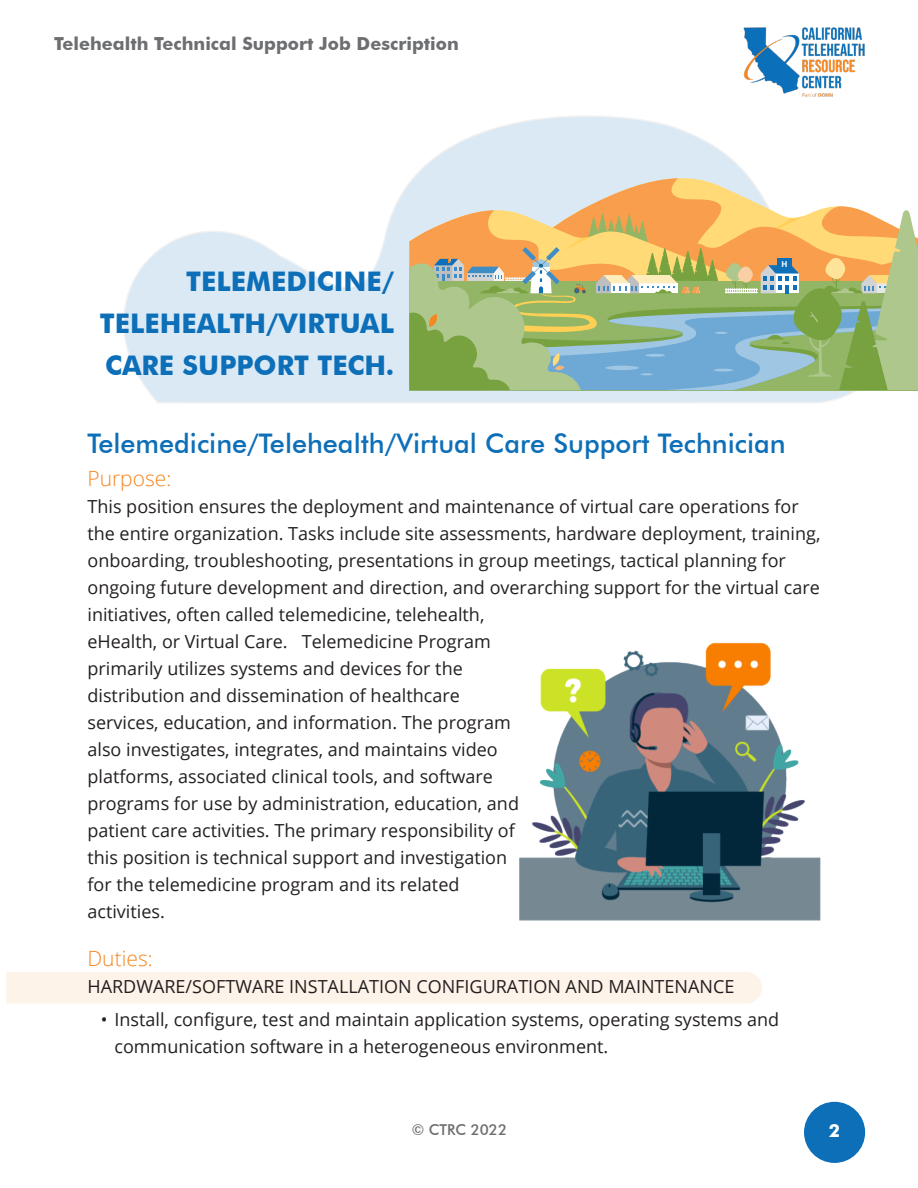
<style>
.page{position:relative;width:918px;height:1188px;background:#fff}
.page>*{position:absolute;margin:0;border:0;box-sizing:border-box;transform-origin:0 0}
.H2_Paragraph_Heading{font:500 27px "Futura BT";color:#0d6fb8}
.Interleaf_Folio_Titl{font:700 27px/42px "Futura BT";color:#0d6fb8;text-align:justify}
.Subhead{font:300 21px "Open Sans";color:#f5851f}
.Bullet_Header{font:18px/27px "Open Sans";color:#231f20}
.Header_Title{font:700 18px "Futura BT";color:#6d6e71}
.t1{font:700 18px "Futura BT";color:#fff}
.t2{font:500 15px "Futura BT";color:#6d6e71}
.t3{font:700 9.45px "Calibri";color:#fff}
</style>
<div class="page">
<svg style="left:123px;top:116px;width:769px;height:287px"></svg>
<img style="left:743px;top:27px;width:122px;height:70px">
<svg style="left:496px;top:173px;width:396px;height:5px;fill:#dbe9f4"></svg>
<svg style="left:409px;top:178px;width:509px;height:212px"></svg>
<div style="left:777px;top:258px;width:14px;height:14px;background:#0e70b8"></div>
<div style="left:804px;top:1102px;width:61px;height:61px;background:#0d6fb8;border-radius:50%"></div>
<div style="left:6px;top:972px;width:756px;height:32px;background:#fef3e9"></div>
<img style="left:519px;top:642px;width:301px;height:279px">
<p class="Header_Title" style="left:54px;top:33px;width:406px">Telehealth Technical Support Job Description</p>
<p class="Interleaf_Folio_Titl" style="left:100px;top:260px;width:296px;text-indent:86px">TELEMEDICINE/ TELEHEALTH/VIRTUAL CARE SUPPORT TECH.</p>
<p class="t3" style="left:782px;top:258px;width:7px">H</p>
<p class="H2_Paragraph_Heading" style="left:87px;top:427px;width:700px">Telemedicine/Telehealth/Virtual Care Support Technician</p>
<p class="Subhead" style="left:87px;top:464px;width:85px">Purpose:</p>
<p class="Bullet_Header" style="left:87px;top:493px;width:735px">This position ensures the deployment and maintenance of virtual care operations for the entire organization. Tasks include site assessments, hardware deployment, training, onboarding, troubleshooting, presentations in group meetings, tactical planning for ongoing future development and direction, and overarching support for the virtual care initiatives, often called telemedicine, telehealth,<br>eHealth, or Virtual Care. Telemedicine Program<br>primarily utilizes systems and devices for the<br>distribution and dissemination of healthcare<br>services, education, and information. The program<br>also investigates, integrates, and maintains video<br>platforms, associated clinical tools, and software<br>programs for use by administration, education, and<br>patient care activities. The primary responsibility of<br>this position is technical support and investigation<br>for the telemedicine program and its related<br>activities.</p>
<p class="Subhead" style="left:87px;top:944px;width:67px">Duties:</p>
<p class="Bullet_Header" style="left:87px;top:972px;width:649px">HARDWARE/SOFTWARE INSTALLATION CONFIGURATION AND MAINTENANCE</p>
<p class="Bullet_Header" style="left:114px;top:1006px;width:666px;text-indent:-14px">• Install, configure, test and maintain application systems, operating systems and communication software in a heterogeneous environment.</p>
<p class="t2" style="left:412px;top:1121px;width:97px">© CTRC 2022</p>
<p class="t1" style="left:829px;top:1120px;width:13px">2</p>
</div>
